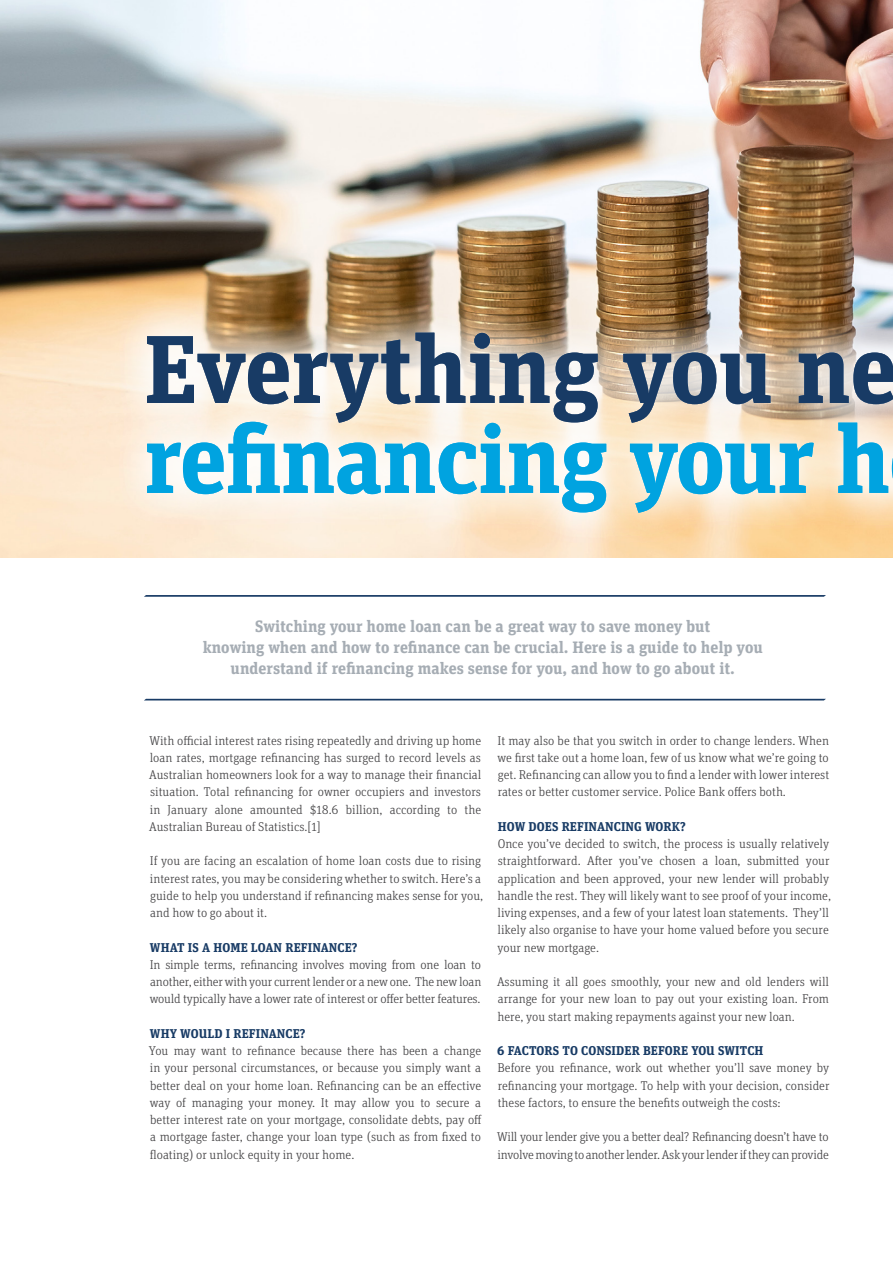
<style>
.page{position:relative;width:893px;height:1263px;background:#fff}
.page>*{position:absolute;margin:0;border:0;box-sizing:border-box;transform-origin:0 0}
.t1{font:700 96px "Unit Slab OT";letter-spacing:-.015em;color:#00a3e0}
.t2{font:700 96px "Unit Slab OT";letter-spacing:-.005em;color:#183b65}
.t3{font:700 16.5px/21px "Unit Slab OT";color:#a6adb4;text-align:center}
.t4{font:300 12.75px/17.2px "Unit Slab OT";color:#414042;text-align:justify}
.t5{font:300 12.75px/17.2px "Unit Slab OT";letter-spacing:-.02em;color:#414042}
.t6{font:700 12.75px "Unit Slab OT";letter-spacing:.01em;color:#183b65}
</style>
<div class="page">
<img style="left:0;top:0;width:893px;height:557px">
<svg style="left:111px;top:295px;width:782px;height:256px"></svg>
<svg style="left:144px;top:595px;width:682px;height:2px"></svg>
<svg style="left:144px;top:699px;width:682px;height:1px"></svg>
<h1 class="t2" style="left:144px;top:308px;width:754px">Everything you ne</h1>
<h1 class="t1" style="left:144px;top:398px;width:748px">refinancing your h</h1>
<p class="t3" style="left:203px;top:615px;width:562px">Switching your home loan can be a great way to save money but<br>knowing when and how to refinance can be crucial. Here is a guide to help you understand if refinancing makes sense for you, and how to go about it.</p>
<p class="t4" style="left:149px;top:731px;width:334px">With official interest rates rising repeatedly and driving up home loan rates, mortgage refinancing has surged to record levels as Australian homeowners look for a way to manage their financial situation. Total refinancing for owner occupiers and investors in January alone amounted $18.6 billion, according to the Australian Bureau of Statistics.[1]</p>
<p class="t4" style="left:150px;top:852px;width:335px;text-align:left">If you are facing an escalation of home loan costs due to rising interest rates, you may be considering whether to switch. Here’s a guide to help you understand if refinancing makes sense for you, and how to go about it.</p>
<p class="t6" style="left:150px;top:939px;width:209px">WHAT IS A HOME LOAN REFINANCE?</p>
<p class="t4" style="left:150px;top:956px;width:333px">In simple terms, refinancing involves moving from one loan to another, either with your current lender or a new one. The new loan would typically have a lower rate of interest or offer better features.</p>
<p class="t6" style="left:150px;top:1025px;width:157px">WHY WOULD I REFINANCE?</p>
<p class="t4" style="left:149px;top:1042px;width:334px">You may want to refinance because there has been a change in your personal circumstances, or because you simply want a better deal on your home loan. Refinancing can be an effective way of managing your money. It may allow you to secure a better interest rate on your mortgage, consolidate debts, pay off a mortgage faster, change your loan type (such as from fixed to floating) or unlock equity in your home.</p>
<p class="t4" style="left:497px;top:731px;width:333px">It may also be that you switch in order to change lenders. When we first take out a home loan, few of us know what we’re going to get. Refinancing can allow you to find a lender with lower interest rates or better customer service. Police Bank offers both.</p>
<p class="t6" style="left:498px;top:818px;width:190px">HOW DOES REFINANCING WORK?</p>
<p class="t4" style="left:497px;top:835px;width:335px;text-align:left">Once you’ve decided to switch, the process is usually relatively straightforward. After you’ve chosen a loan, submitted your application and been approved, your new lender will probably handle the rest. They will likely want to see proof of your income, living expenses, and a few of your latest loan statements. They’ll likely also organise to have your home valued before you secure your new mortgage.</p>
<p class="t4" style="left:497px;top:973px;width:334px">Assuming it all goes smoothly, your new and old lenders will arrange for your new loan to pay out your existing loan. From here, you start making repayments against your new loan.</p>
<p class="t6" style="left:497px;top:1042px;width:268px">6 FACTORS TO CONSIDER BEFORE YOU SWITCH</p>
<p class="t4" style="left:497px;top:1059px;width:334px">Before you refinance, work out whether you’ll save money by refinancing your mortgage. To help with your decision, consider these factors, to ensure the benefits outweigh the costs:</p>
<p class="t5" style="left:497px;top:1128px;width:333px">Will your lender give you a better deal? Refinancing doesn’t have to involve moving to another lender. Ask your lender if they can provide</p>
</div>
